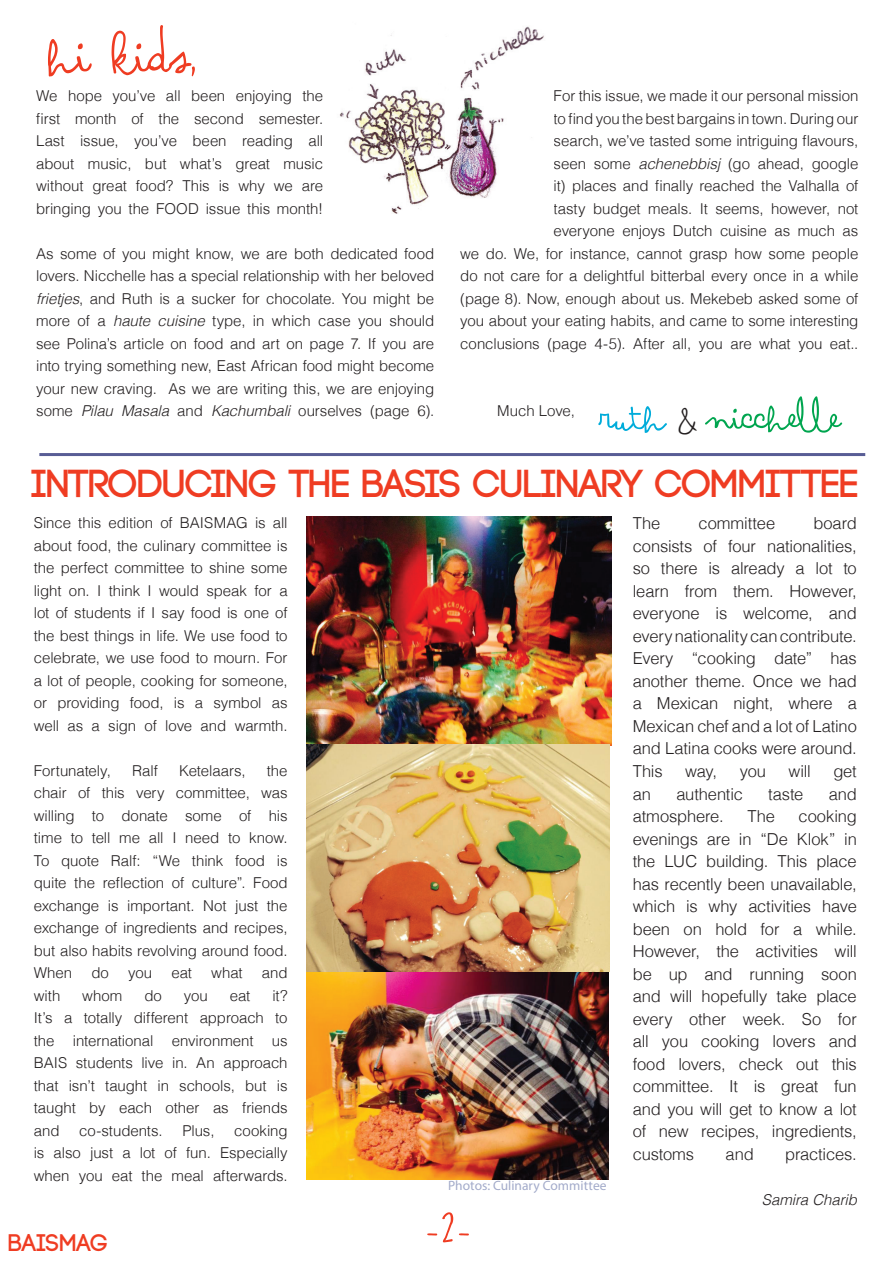
<style>
.page{position:relative;width:893px;height:1263px;background:#fff}
.page>*{position:absolute;margin:0;border:0;box-sizing:border-box;transform-origin:0 0}
.t1{font:84px "Arsenale White";color:#ef3c22}
.t2{font:60px "Arsenale White";letter-spacing:.005em;color:#00a54f}
.t3{font:60px "Arsenale White";color:#ef3c22}
.t4{font:700 39px "Code";letter-spacing:-.01em;color:#ef3c22}
.t5{font:700 24px "Code";letter-spacing:.005em;color:#ef3c22}
.t6{font:300 16.5px/22.5px "Helvetica";letter-spacing:-.01em;color:#231f20;text-align:justify}
.t7{font:300 15px/22.5px "Helvetica";letter-spacing:-.005em;color:#231f20;text-align:justify}
.t8{font:italic 300 15px "Helvetica";letter-spacing:-.005em;color:#231f20}
.t9{font:13.5px "Myriad Pro";color:#a3abca}
.s1{font-style:italic}
.s2{color:#00acda}
.s3{font-size:45px;color:#231f20}
</style>
<div class="page">
<hr style="left:39px;top:453px;width:826px;height:3px;background:#585d95">
<img style="left:307px;top:972px;width:301px;height:208px">
<img style="left:306px;top:517px;width:305px;height:228px">
<img style="left:306px;top:744px;width:303px;height:228px">
<img style="left:339px;top:26px;width:205px;height:188px">
<h1 class="t1" style="left:49px;top:-7px;width:151px">hi kids,</h1>
<p class="t7" style="left:36px;top:83px;width:289px">We hope you’ve all been enjoying the first month of the second semester.<br>Last issue, you’ve been reading all about music, but what’s great music without great food? This is why we are bringing you the FOOD issue this month!</p>
<p class="t7" style="left:36px;top:241px;width:400px">As some of you might know, we are both dedicated food lovers. Nicchelle has a special relationship with her beloved <span class="s1">frietjes</span>, and Ruth is a sucker for chocolate. You might be more of a <span class="s1">haute cuisine</span> type, in which case you should see Polina’s article on food and art on page 7. If you are into trying something new, East African food might become your new craving. As we are writing this, we are enjoying some <span class="s1">Pilau Masala</span> and <span class="s1">Kachumbali</span> ourselves (page 6).</p>
<p class="t7" style="left:460px;top:83px;width:400px;text-align:right">For this issue, we made it our personal mission<br>to find you the best bargains in town. During our<br>search, we’ve tasted some intriguing flavours,<br>seen some <span class="s1">achenebbisj</span> (go ahead, google<br>it) places and finally reached the Valhalla of<br>tasty budget meals. It seems, however, not<br>everyone enjoys Dutch cuisine as much as<br>we do. We, for instance, cannot grasp how some people do not care for a delightful bitterbal every once in a while (page 8). Now, enough about us. Mekebeb asked some of you about your eating habits, and came to some interesting conclusions (page 4-5). After all, you are what you eat..</p>
<p class="t7" style="left:497px;top:398px;width:79px">Much Love,</p>
<h2 class="t2" style="left:600px;top:373px;width:243px"><span class="s2">ruth</span> <span class="s3">&amp;</span> nicchelle</h2>
<h3 class="t4" style="left:32px;top:464px;width:828px">INTRODUCING THE BASIS CULINARY COMMITTEE</h3>
<p class="t7" style="left:34px;top:511px;width:255px">Since this edition of BAISMAG is all about food, the culinary committee is the perfect committee to shine some light on. I think I would speak for a lot of students if I say food is one of the best things in life. We use food to celebrate, we use food to mourn. For a lot of people, cooking for someone, or providing food, is a symbol as well as a sign of love and warmth.</p>
<p class="t7" style="left:34px;top:758px;width:79px">Fortunately,</p>
<p class="t7" style="left:132px;top:758px;width:27px">Ralf</p>
<p class="t7" style="left:179px;top:758px;width:68px">Ketelaars,</p>
<p class="t7" style="left:34px;top:758px;width:255px;text-indent:233px">the chair of this very committee, was willing to donate some of his time to tell me all I need to know.<br>To quote Ralf: “We think food is quite the reflection of culture”. Food exchange is important. Not just the exchange of ingredients and recipes, but also habits revolving around food.<br>When</p>
<p class="t7" style="left:91px;top:961px;width:19px">do</p>
<p class="t7" style="left:128px;top:961px;width:26px">you</p>
<p class="t7" style="left:171px;top:961px;width:22px">eat</p>
<p class="t7" style="left:211px;top:961px;width:33px">what</p>
<p class="t7" style="left:262px;top:961px;width:27px">and</p>
<p class="t7" style="left:34px;top:983px;width:255px;text-indent:239px">it?<br>It’s a totally different approach to the international environment us BAIS students live in. An approach that isn’t taught in schools, but is taught by each other as friends and</p>
<p class="t7" style="left:34px;top:983px;width:28px">with</p>
<p class="t7" style="left:82px;top:983px;width:42px">whom</p>
<p class="t7" style="left:144px;top:983px;width:19px">do</p>
<p class="t7" style="left:184px;top:983px;width:26px">you</p>
<p class="t7" style="left:230px;top:983px;width:22px">eat</p>
<p class="t7" style="left:34px;top:1118px;width:255px;text-indent:200px">cooking is also just a lot of fun. Especially when you eat the meal afterwards.</p>
<p class="t7" style="left:79px;top:1118px;width:85px">co-students.</p>
<p class="t7" style="left:182px;top:1118px;width:34px">Plus,</p>
<h3 class="t5" style="left:9px;top:1231px;width:101px">BAISMAG</h3>
<p class="t9" style="left:448px;top:1177px;width:160px">Photos: Culinary Committee</p>
<h2 class="t3" style="left:425px;top:1186px;width:49px">-2-</h2>
<p class="t6" style="left:633px;top:511px;width:29px">The</p>
<p class="t6" style="left:699px;top:511px;width:78px">committee</p>
<p class="t6" style="left:633px;top:511px;width:226px;text-indent:181px">board consists of four nationalities, so there is already a lot to learn from them. However, everyone is welcome, and every nationality can contribute.<br>Every “cooking date” has another theme. Once we had a Mexican night, where a Mexican chef and a lot of Latino and Latina cooks were around.<br>This</p>
<p class="t6" style="left:685px;top:759px;width:33px">way,</p>
<p class="t6" style="left:740px;top:759px;width:28px">you</p>
<p class="t6" style="left:789px;top:759px;width:24px">will</p>
<p class="t6" style="left:833px;top:759px;width:25px">get</p>
<p class="t6" style="left:633px;top:781px;width:20px">an</p>
<p class="t6" style="left:676px;top:781px;width:68px">authentic</p>
<p class="t6" style="left:768px;top:781px;width:37px">taste</p>
<p class="t6" style="left:829px;top:781px;width:30px">and</p>
<p class="t6" style="left:633px;top:804px;width:92px">atmosphere.</p>
<p class="t6" style="left:747px;top:804px;width:29px">The</p>
<p class="t6" style="left:633px;top:804px;width:226px;text-indent:166px">cooking evenings are in “De Klok” in the LUC building. This place has recently been unavailable, which is why activities have been on hold for a while.<br>However, the activities will be up and running soon and will hopefully take place every other week. So for all you cooking lovers and food lovers, check out this committee. It is great fun and you will get to know a lot of new recipes, ingredients, customs</p>
<p class="t6" style="left:726px;top:1141px;width:30px">and</p>
<p class="t6" style="left:785px;top:1141px;width:73px">practices.</p>
<p class="t8" style="left:762px;top:1186px;width:96px">Samira Charib</p>
</div>
